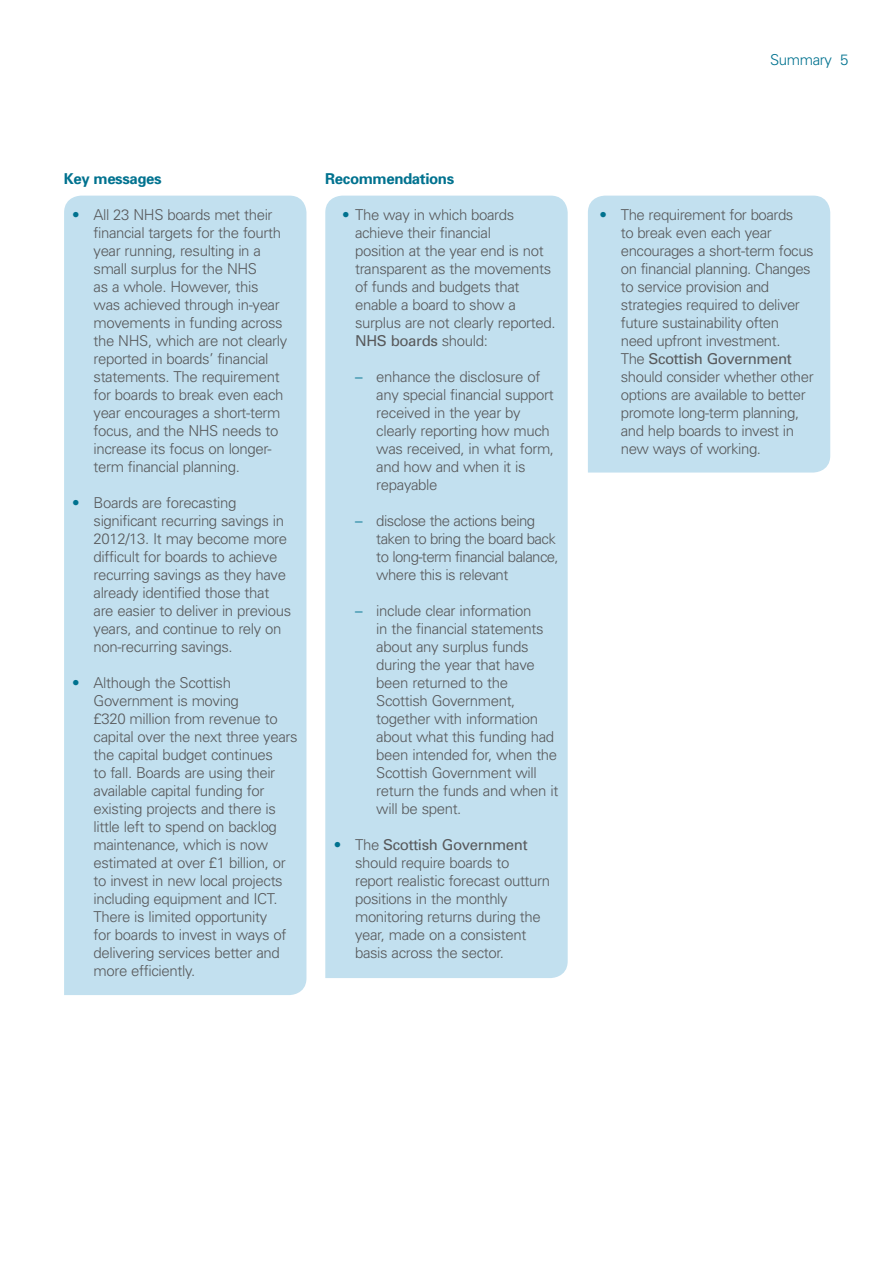
<style>
.page{position:relative;width:893px;height:1263px;background:#fff}
.page>*{position:absolute;margin:0;border:0;box-sizing:border-box;transform-origin:0 0}
.t1{font:300 15px/18px "Univers";letter-spacing:-.025em;color:#58595b}
._15-Subhead_1{font:700 15px "Univers";letter-spacing:-.025em;color:#00728f}
.t2{font:300 15px "Univers";letter-spacing:-.025em;color:#00728f}
.s1{color:#00728f}
.s2{font-weight:400}
</style>
<div class="page">
<div style="left:588px;top:196px;width:242px;height:277px;background:#c2e0ef"></div>
<div style="left:325px;top:196px;width:243px;height:782px;background:#c2e0ef"></div>
<div style="left:64px;top:196px;width:242px;height:799px;background:#c2e0ef"></div>
<p class="_15-Subhead_1" style="left:64px;top:169px;width:99px">Key messages</p>
<p class="t1" style="left:94px;top:206px;width:195px;text-indent:-21px"><span class="s1">•</span> All 23 NHS boards met their financial targets for the fourth year running, resulting in a small surplus for the NHS<br>as a whole. However, this was achieved through in-year movements in funding across the NHS, which are not clearly reported in boards’ financial statements. The requirement for boards to break even each year encourages a short-term focus, and the NHS needs to increase its focus on longer&shy;term financial planning.</p>
<p class="t1" style="left:94px;top:494px;width:199px;text-indent:-21px"><span class="s1">•</span> Boards are forecasting significant recurring savings in<br>2012/13. It may become more difficult for boards to achieve recurring savings as they have already identified those that are easier to deliver in previous years, and continue to rely on non-recurring savings.</p>
<p class="t1" style="left:94px;top:674px;width:206px;text-indent:-21px"><span class="s1">•</span> Although the Scottish<br>Government is moving<br>£320 million from revenue to capital over the next three years the capital budget continues<br>to fall. Boards are using their available capital funding for existing projects and there is little left to spend on backlog maintenance, which is now estimated at over £1 billion, or to invest in new local projects including equipment and ICT.<br>There is limited opportunity<br>for boards to invest in ways of delivering services better and more efficiently.</p>
<p class="_15-Subhead_1" style="left:325px;top:169px;width:130px">Recommendations</p>
<p class="t1" style="left:355px;top:206px;width:202px;text-indent:-13px"><span class="s1">•</span> The way in which boards achieve their financial<br>position at the year end is not transparent as the movements of funds and budgets that enable a board to show a surplus are not clearly reported.<br><span class="s2">NHS boards</span> should:</p>
<p class="t1" style="left:376px;top:368px;width:179px;text-indent:-21px"><span class="s1">–</span> enhance the disclosure of any special financial support received in the year by clearly reporting how much was received, in what form, and how and when it is repayable</p>
<p class="t1" style="left:376px;top:512px;width:184px;text-indent:-21px"><span class="s1">–</span> disclose the actions being taken to bring the board back to long-term financial balance, where this is relevant</p>
<p class="t1" style="left:376px;top:602px;width:184px;text-indent:-21px"><span class="s1">–</span> include clear information<br>in the financial statements about any surplus funds during the year that have been returned to the<br>Scottish Government, together with information about what this funding had been intended for, when the<br>Scottish Government will return the funds and when it will be spent.</p>
<p class="t1" style="left:355px;top:836px;width:197px;text-indent:-21px"><span class="s1">•</span> The <span class="s2">Scottish Government </span>should require boards to report realistic forecast outturn positions in the monthly monitoring returns during the year, made on a consistent basis across the sector.</p>
<p class="t2" style="left:770px;top:51px;width:80px">Summary 5</p>
<p class="t1" style="left:621px;top:206px;width:194px;text-indent:-21px"><span class="s1">•</span> The requirement for boards<br>to break even each year encourages a short-term focus on financial planning. Changes to service provision and strategies required to deliver future sustainability often need upfront investment.<br>The <span class="s2">Scottish Government </span>should consider whether other options are available to better promote long-term planning, and help boards to invest in new ways of working.</p>
</div>
